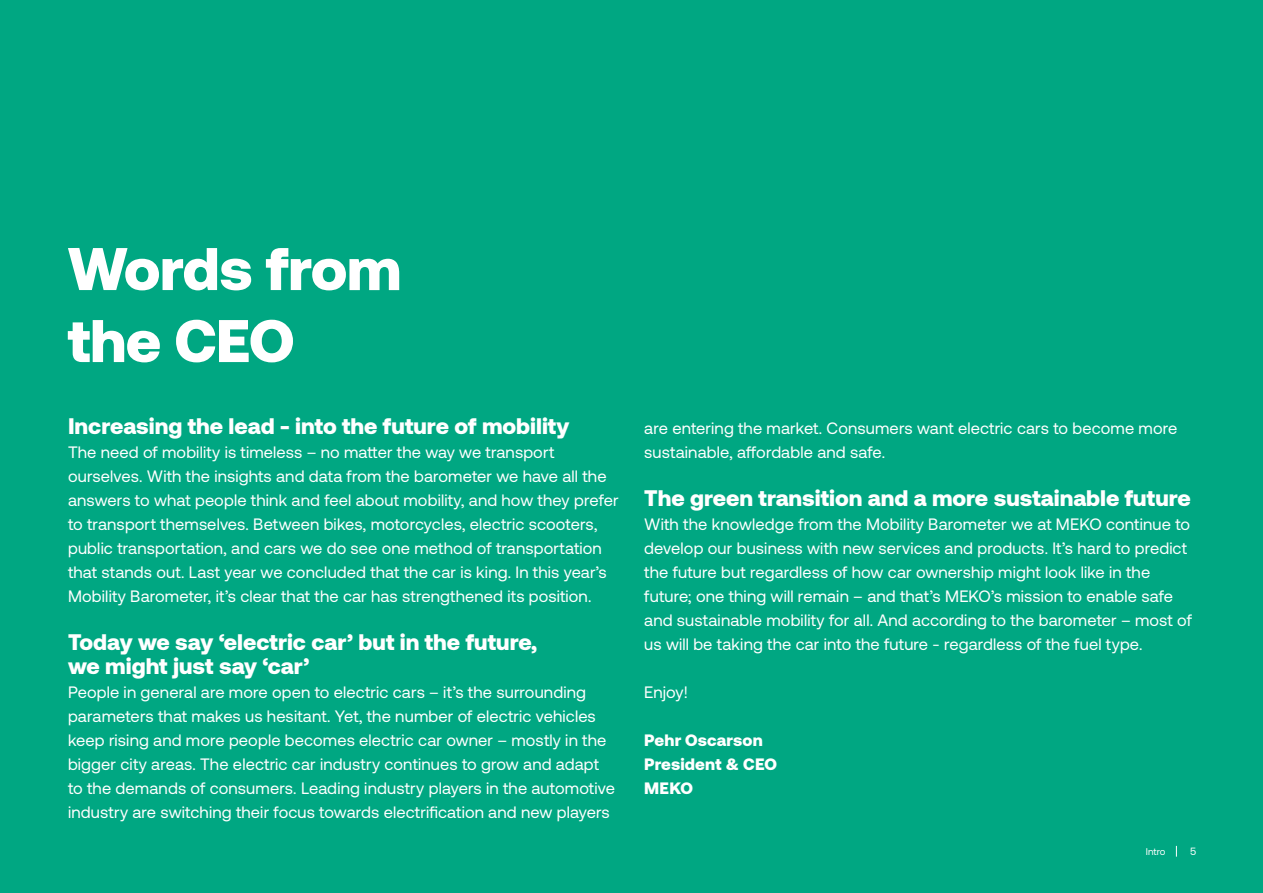
<style>
.page{position:relative;width:1263px;height:893px;background:#00a782}
.page>*{position:absolute;margin:0;border:0;box-sizing:border-box;transform-origin:0 0}
.t1{font:900 60px/72px "Aeonik";letter-spacing:-.01em;color:#fff}
.t2{font:900 22.5px/24px "Aeonik";color:#fff}
.t3{font:16.5px/24px "Aeonik";letter-spacing:.01em;color:#fff}
.t4{font:900 16.5px/24px "Aeonik";letter-spacing:.005em;color:#fff}
.t5{font:10.5px "Aeonik";color:#fff}
.t6{font:9.75px "Aeonik";letter-spacing:.01em;color:#fff}
</style>
<div class="page">
<h1 class="t1" style="left:68px;top:232px;width:335px">Words from the CEO</h1>
<h2 class="t2" style="left:68px;top:414px;width:503px">Increasing the lead - into the future of mobility</h2>
<p class="t3" style="left:68px;top:440px;width:552px">The need of mobility is timeless – no matter the way we transport ourselves. With the insights and data from the barometer we have all the answers to what people think and feel about mobility, and how they prefer to transport themselves. Between bikes, motorcycles, electric scooters, public transportation, and cars we do see one method of transportation that stands out. Last year we concluded that the car is king. In this year’s Mobility Barometer, it’s clear that the car has strengthened its position.</p>
<h2 class="t2" style="left:68px;top:630px;width:471px">Today we say ‘electric car’ but in the future, we might just say ‘car’</h2>
<p class="t3" style="left:68px;top:680px;width:548px">People in general are more open to electric cars – it’s the surrounding parameters that makes us hesitant. Yet, the number of electric vehicles keep rising and more people becomes electric car owner – mostly in the bigger city areas. The electric car industry continues to grow and adapt to the demands of consumers. Leading industry players in the automotive industry are switching their focus towards electrification and new players</p>
<p class="t3" style="left:644px;top:416px;width:535px">are entering the market. Consumers want electric cars to become more sustainable, affordable and safe.</p>
<h2 class="t2" style="left:644px;top:486px;width:548px">The green transition and a more sustainable future</h2>
<p class="t3" style="left:644px;top:512px;width:549px">With the knowledge from the Mobility Barometer we at MEKO continue to develop our business with new services and products. It’s hard to predict the future but regardless of how car ownership might look like in the future; one thing will remain – and that’s MEKO’s mission to enable safe and sustainable mobility for all. And according to the barometer – most of us will be taking the car into the future - regardless of the fuel type.</p>
<p class="t3" style="left:644px;top:680px;width:45px">Enjoy!</p>
<p class="t4" style="left:644px;top:728px;width:134px">Pehr Oscarson<br>President &amp; CEO<br>MEKO</p>
<p class="t6" style="left:1146px;top:846px;width:21px">Intro</p>
<p class="t5" style="left:1190px;top:845px;width:8px">5</p>
</div>
